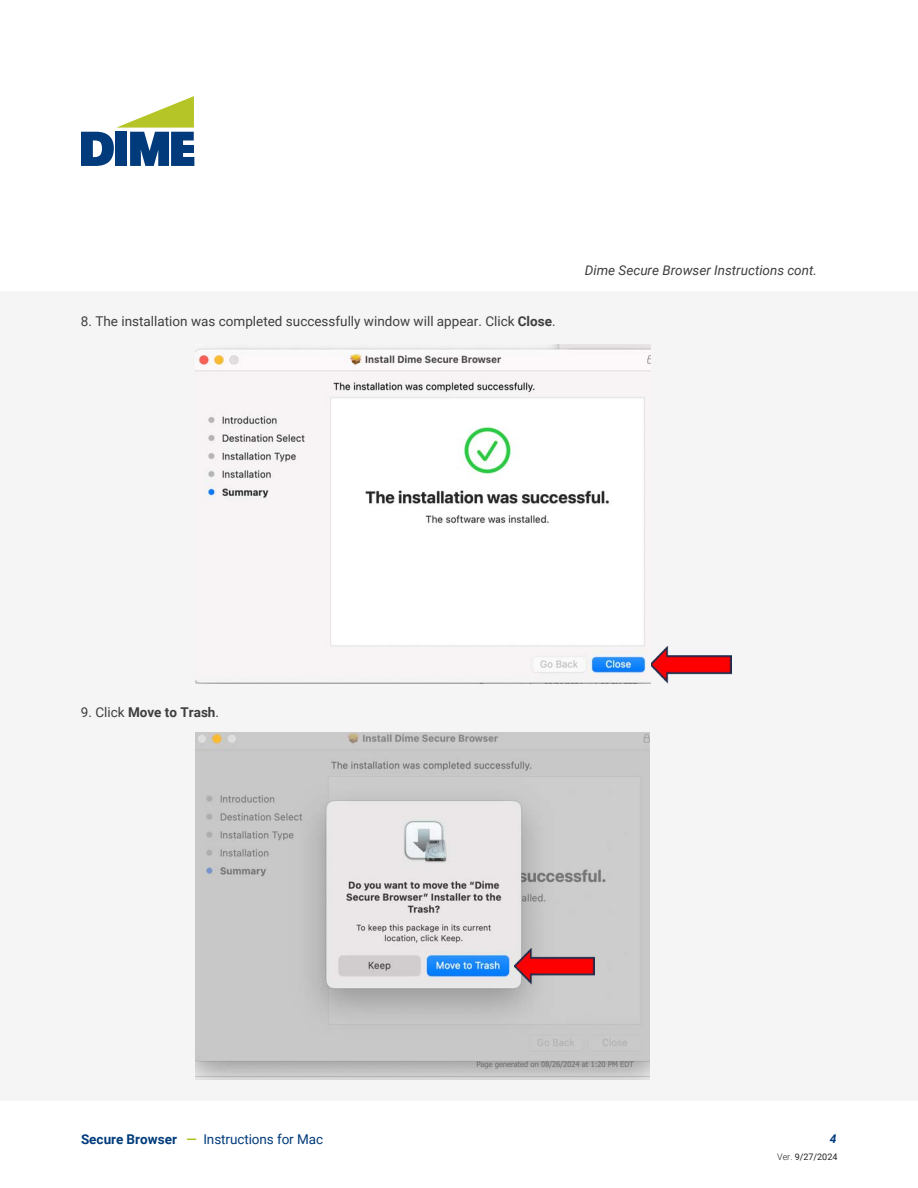
<style>
.page{position:relative;width:918px;height:1188px;background:#fff}
.page>*{position:absolute;margin:0;border:0;box-sizing:border-box;transform-origin:0 0}
.t1{font:13.5px "Roboto";color:#3e3e3f}
.t2{font:italic 13.5px "Roboto";color:#3e3e3f}
.t3{font:700 13.5px "Roboto";color:#013b7c}
.t4{font:700 13.5px "Roboto";color:#3e3e3f}
.t5{font:italic 700 12px "Roboto";color:#013b7c}
.t6{font:9px "Roboto";color:#231f20}
.s1{font-weight:700}
.s2{font-weight:400}
.s3{color:#b5c527}
.s4{font-weight:300}
</style>
<div class="page">
<div style="left:0;top:292px;width:918px;height:809px;background:#f5f5f6"></div>
<svg style="left:81px;top:96px;width:113px;height:70px"></svg>
<img style="left:651px;top:647px;width:80px;height:36px">
<img style="left:196px;top:344px;width:454px;height:340px">
<img style="left:195px;top:732px;width:454px;height:347px">
<img style="left:514px;top:948px;width:81px;height:36px">
<p class="t1" style="left:81px;top:312px;width:476px">8. The installation was completed successfully window will appear. Click <span class="s1">Close</span>.</p>
<p class="t2" style="left:585px;top:261px;width:234px">Dime Secure Browser Instructions cont.</p>
<p class="t4" style="left:81px;top:703px;width:140px"><span class="s2">9. Click</span> Move to Trash<span class="s2">.</span></p>
<p class="t3" style="left:81px;top:1130px;width:244px">Secure Browser <span class="s3">—</span> <span class="s2">Instructions</span> <span class="s2">for Mac</span></p>
<p class="t5" style="left:830px;top:1131px;width:8px">4</p>
<p class="t6" style="left:777px;top:1151px;width:62px"><span class="s4">Ver.</span> 9/27/2024</p>
</div>
